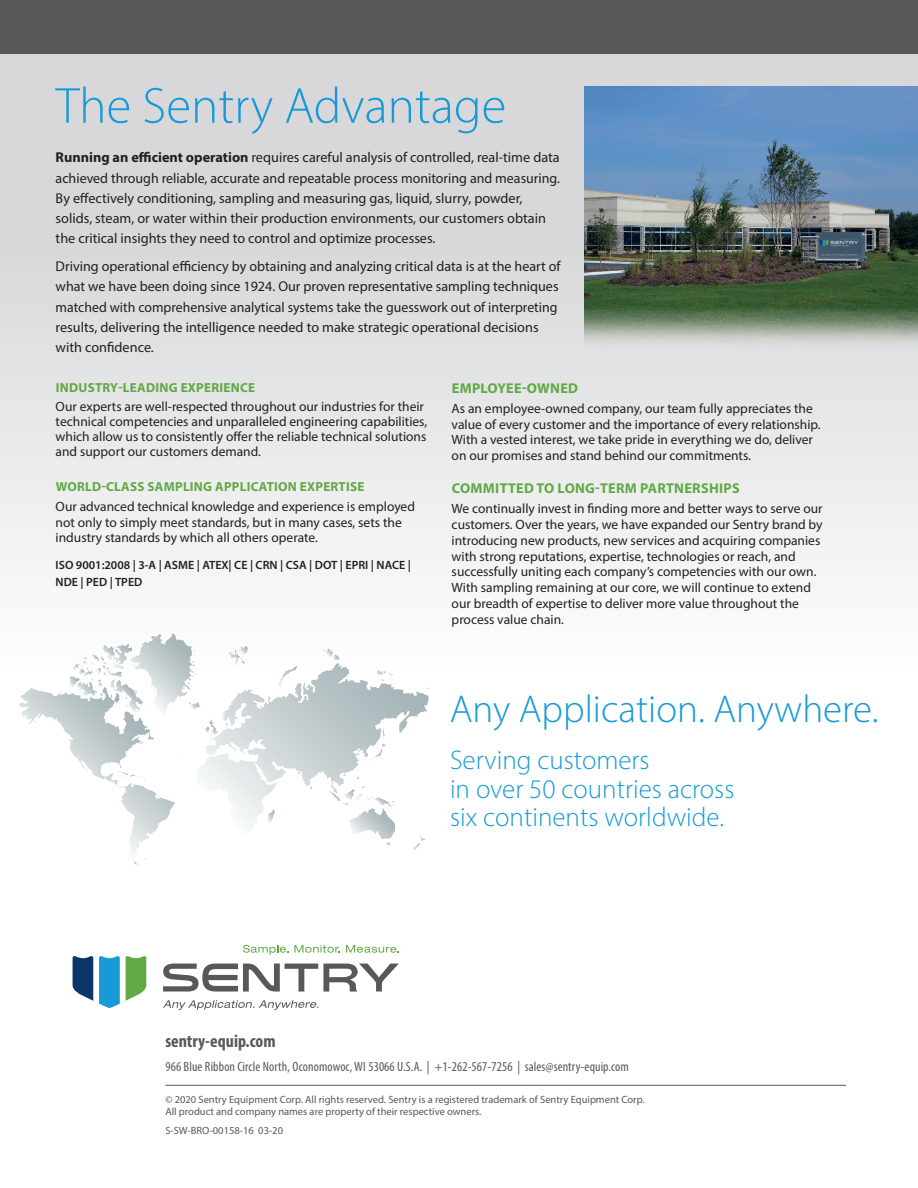
<style>
.page{position:relative;width:918px;height:1188px;background:#fff}
.page>*{position:absolute;margin:0;border:0;box-sizing:border-box;transform-origin:0 0}
.Head_34___35{font:300 51px "Myriad Pro";color:#179ad7}
.circle_labels{font:300 39px "Myriad Pro";color:#179ad7}
.circle_labels-2{font:300 27px/28.5px "Myriad Pro";color:#179ad7}
.Web_address{font:700 condensed 18px "Myriad Pro";color:#57585a}
.body_copy_9_5___13_5{font:14.25px/20.2px "Myriad Pro";color:#231f20}
.descriptive_copy{font:700 14.25px "Myriad Pro";letter-spacing:.02em;color:#61a945}
.body_copy_9_5___13_5-2{font:700 14.25px "Myriad Pro";letter-spacing:.02em;color:#61a945}
.descriptive_copy-2{font:13.5px/15.8px "Myriad Pro";color:#231f20}
.Web_address-2{font:condensed 13.5px "Myriad Pro";letter-spacing:.01em;color:#57585a}
.All_caps_subheads_9{font:700 13.2px "Myriad Pro";letter-spacing:.02em;color:#61a945}
.body_copy_9_5___13_5-3{font:600 12px/16.5px "Myriad Pro";color:#231f20}
.Web_address-3{font:10.5px/12px "Myriad Pro";color:#57585a}
.s1{font-weight:700}
</style>
<div class="page">
<svg style="left:99px;top:956px;width:21px;height:52px"></svg>
<svg style="left:126px;top:956px;width:20px;height:45px"></svg>
<svg style="left:73px;top:956px;width:20px;height:45px"></svg>
<svg style="left:163px;top:964px;width:236px;height:28px"></svg>
<svg style="left:163px;top:1000px;width:156px;height:10px"></svg>
<svg style="left:243px;top:945px;width:45px;height:10px"></svg>
<svg style="left:294px;top:945px;width:46px;height:8px"></svg>
<svg style="left:346px;top:945px;width:53px;height:8px"></svg>
<hr style="left:165px;top:1085px;width:681px;height:1px;background:#57585a">
<div style="left:0;top:53px;width:918px;height:616px;background:linear-gradient(to bottom,#cfd0d3,#fafafa)"></div>
<img style="left:585px;top:86px;width:333px;height:263px">
<svg style="left:19px;top:633px;width:409px;height:232px"></svg>
<div style="left:0;top:0;width:918px;height:54px;background:#57585a"></div>
<p class="Head_34___35" style="left:56px;top:75px;width:452px">The Sentry Advantage</p>
<p class="body_copy_9_5___13_5" style="left:56px;top:147px;width:506px"><span class="s1">Running an efficient operation</span> requires careful analysis of controlled, real-time data achieved through reliable, accurate and repeatable process monitoring and measuring.<br>By effectively conditioning, sampling and measuring gas, liquid, slurry, powder, solids, steam, or water within their production environments, our customers obtain the critical insights they need to control and optimize processes.</p>
<p class="body_copy_9_5___13_5" style="left:56px;top:256px;width:507px">Driving operational efficiency by obtaining and analyzing critical data is at the heart of what we have been doing since 1924. Our proven representative sampling techniques matched with comprehensive analytical systems take the guesswork out of interpreting results, delivering the intelligence needed to make strategic operational decisions with confidence.</p>
<p class="All_caps_subheads_9" style="left:56px;top:379px;width:201px">INDUSTRY-LEADING EXPERIENCE</p>
<p class="descriptive_copy-2" style="left:56px;top:399px;width:373px;line-height:15px">Our experts are well-respected throughout our industries for their technical competencies and unparalleled engineering capabilities, which allow us to consistently offer the reliable technical solutions and support our customers demand.</p>
<p class="All_caps_subheads_9" style="left:56px;top:478px;width:310px">WORLD-CLASS SAMPLING APPLICATION EXPERTISE</p>
<p class="descriptive_copy-2" style="left:56px;top:498px;width:361px">Our advanced technical knowledge and experience is employed not only to simply meet standards, but in many cases, sets the industry standards by which all others operate.</p>
<p class="body_copy_9_5___13_5-3" style="left:56px;top:557px;width:357px">ISO 9001:2008 | 3-A | ASME | ATEX| CE | CRN | CSA | DOT | EPRI | NACE |<br>NDE | PED | TPED</p>
<p class="body_copy_9_5___13_5-2" style="left:452px;top:378px;width:128px">EMPLOYEE-OWNED</p>
<p class="descriptive_copy-2" style="left:452px;top:400px;width:371px">As an employee-owned company, our team fully appreciates the value of every customer and the importance of every relationship.<br>With a vested interest, we take pride in everything we do, deliver on our promises and stand behind our commitments.</p>
<p class="descriptive_copy" style="left:452px;top:479px;width:289px">COMMITTED TO LONG-TERM PARTNERSHIPS</p>
<p class="descriptive_copy-2" style="left:452px;top:501px;width:373px">We continually invest in finding more and better ways to serve our customers. Over the years, we have expanded our Sentry brand by introducing new products, new services and acquiring companies with strong reputations, expertise, technologies or reach, and successfully uniting each company’s competencies with our own.<br>With sampling remaining at our core, we will continue to extend our breadth of expertise to deliver more value throughout the process value chain.</p>
<p class="circle_labels" style="left:450px;top:685px;width:430px">Any Application. Anywhere.</p>
<p class="circle_labels-2" style="left:450px;top:746px;width:286px">Serving customers<br>in over 50 countries across six continents worldwide.</p>
<p class="Web_address" style="left:165px;top:1030px;width:112px">sentry-equip.com</p>
<p class="Web_address-2" style="left:165px;top:1059px;width:465px">966 Blue Ribbon Circle North, Oconomowoc, WI 53066 U.S.A. | +1-262-567-7256 | sales@sentry-equip.com</p>
<p class="Web_address-3" style="left:165px;top:1093px;width:481px">© 2020 Sentry Equipment Corp. All rights reserved. Sentry is a registered trademark of Sentry Equipment Corp.<br>All product and company names are property of their respective owners.</p>
<p class="Web_address-3" style="left:165px;top:1124px;width:119px">S-SW-BRO-00158-16 03-20</p>
</div>
